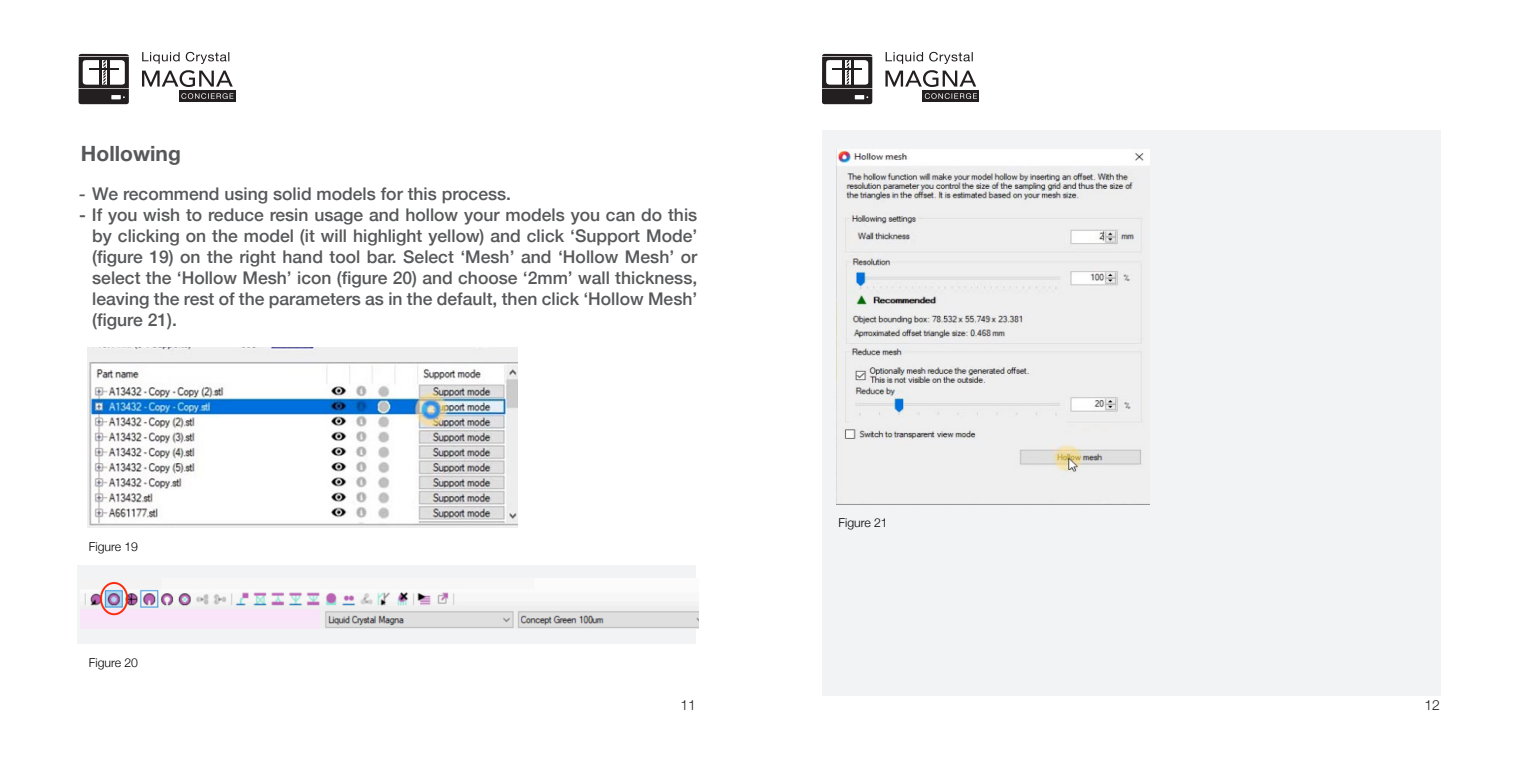
<style>
.page{position:relative;width:1518px;height:774px;background:#fff}
.page>*{position:absolute;margin:0;border:0;box-sizing:border-box;transform-origin:0 0}
.t1{font:700 21px "Helvetica Neue";color:#57585a}
.t2{font:500 17.5px/21px "Helvetica Neue";color:#57585a;text-align:justify}
.t3{font:300 14px "Helvetica Neue";color:#231f20}
.t4{font:300 12.25px "Helvetica Neue";color:#000}
.s1{font-style:italic}
</style>
<div class="page">
<div style="left:822px;top:130px;width:618px;height:566px;background:#f2f3f4"></div>
<div style="left:179px;top:90px;width:57px;height:12px;background:#231f20"></div>
<svg style="left:142px;top:70px;width:91px;height:17px"></svg>
<svg style="left:142px;top:52px;width:87px;height:12px"></svg>
<svg style="left:181px;top:93px;width:52px;height:6px"></svg>
<svg style="left:79px;top:54px;width:50px;height:50px"></svg>
<div style="left:922px;top:90px;width:57px;height:12px;background:#231f20"></div>
<svg style="left:885px;top:70px;width:91px;height:17px"></svg>
<svg style="left:886px;top:52px;width:87px;height:12px"></svg>
<svg style="left:925px;top:93px;width:52px;height:6px"></svg>
<svg style="left:822px;top:54px;width:50px;height:50px"></svg>
<div style="left:78px;top:566px;width:618px;height:78px;background:#f2f3f4"></div>
<img style="left:81px;top:582px;width:617px;height:46px">
<img style="left:837px;top:149px;width:312px;height:355px">
<img style="left:88px;top:347px;width:429px;height:180px">
<p class="t1" style="left:81px;top:137px;width:101px">Hollowing</p>
<p class="t2" style="left:79px;top:182px;width:433px"><span class="s1">-</span> We recommend using solid models for this process.</p>
<p class="t2" style="left:92px;top:203px;width:607px;text-indent:-13px">- If you wish to reduce resin usage and hollow your models you can do this by clicking on the model (it will highlight yellow) and click ‘Support Mode’ (figure 19) on the right hand tool bar. Select ‘Mesh’ and ‘Hollow Mesh’ or select the ‘Hollow Mesh’ icon (figure 20) and choose ‘2mm’ wall thickness, leaving the rest of the parameters as in the default, then click ‘Hollow Mesh’ (figure 21).</p>
<p class="t4" style="left:89px;top:537px;width:51px">Figure 19</p>
<p class="t4" style="left:89px;top:652px;width:51px">Figure 20</p>
<p class="t4" style="left:839px;top:513px;width:51px">Figure 21</p>
<p class="t3" style="left:680px;top:693px;width:17px">11</p>
<p class="t3" style="left:1425px;top:693px;width:17px">12</p>
</div>
